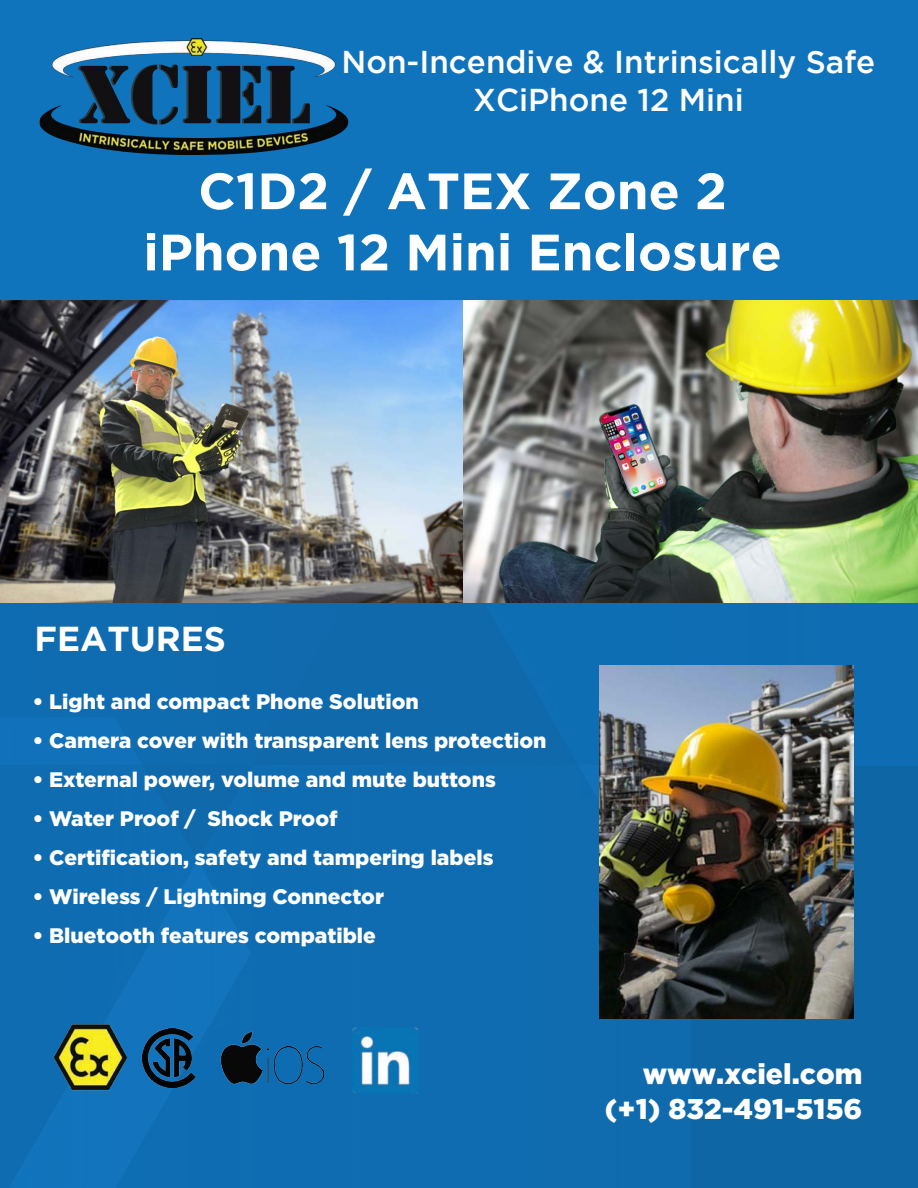
<style>
.page{position:relative;width:918px;height:1188px;background:#0f6cb0}
.page>*{position:absolute;margin:0;border:0;box-sizing:border-box;transform-origin:0 0}
.t1{font:700 51px/61.2px "Gotham";color:#fff;text-align:center}
.t2{font:700 34.5px "Gotham";color:#fff}
.t3{font:500 31.5px/37.8px "Gotham";color:#fff;text-align:center}
.t4{font:900 28.5px/34.2px "Gotham";color:#fff;text-align:right}
.t5{font:900 21px "Gotham";color:#fff}
</style>
<div class="page">
<div style="left:692px;top:766px;width:226px;height:422px;background:#0e66a4"></div>
<div style="left:0;top:160px;width:918px;height:143px;background:#1074bc"></div>
<div style="left:0;top:0;width:918px;height:160px;background:#1074bc"></div>
<img style="left:53px;top:1024px;width:74px;height:67px">
<img style="left:142px;top:1029px;width:53px;height:59px">
<img style="left:268px;top:1047px;width:56px;height:36px">
<img style="left:220px;top:1031px;width:48px;height:54px">
<img style="left:353px;top:1027px;width:65px;height:66px">
<img style="left:0;top:301px;width:918px;height:302px">
<img style="left:39px;top:39px;width:309px;height:115px">
<img style="left:600px;top:666px;width:253px;height:353px">
<h3 class="t3" style="left:342px;top:42px;width:535px">Non-Incendive &amp; Intrinsically Safe<br>XCiPhone 12 Mini</h3>
<h1 class="t1" style="left:143px;top:159px;width:640px">C1D2 / ATEX Zone 2 iPhone 12 Mini Enclosure</h1>
<h2 class="t2" style="left:34px;top:619px;width:193px">FEATURES</h2>
<p class="t5" style="left:33px;top:689px;width:387px">• Light and compact Phone Solution</p>
<p class="t5" style="left:33px;top:728px;width:515px">• Camera cover with transparent lens protection</p>
<p class="t5" style="left:33px;top:767px;width:464px">• External power, volume and mute buttons</p>
<p class="t5" style="left:33px;top:806px;width:306px">• Water Proof / Shock Proof</p>
<p class="t5" style="left:33px;top:845px;width:462px">• Certification, safety and tampering labels</p>
<p class="t5" style="left:33px;top:884px;width:353px">• Wireless / Lightning Connector</p>
<p class="t5" style="left:33px;top:923px;width:344px">• Bluetooth features compatible</p>
<h3 class="t4" style="left:605px;top:1056px;width:259px">www.xciel.com (+1) 832-491-5156</h3>
</div>
